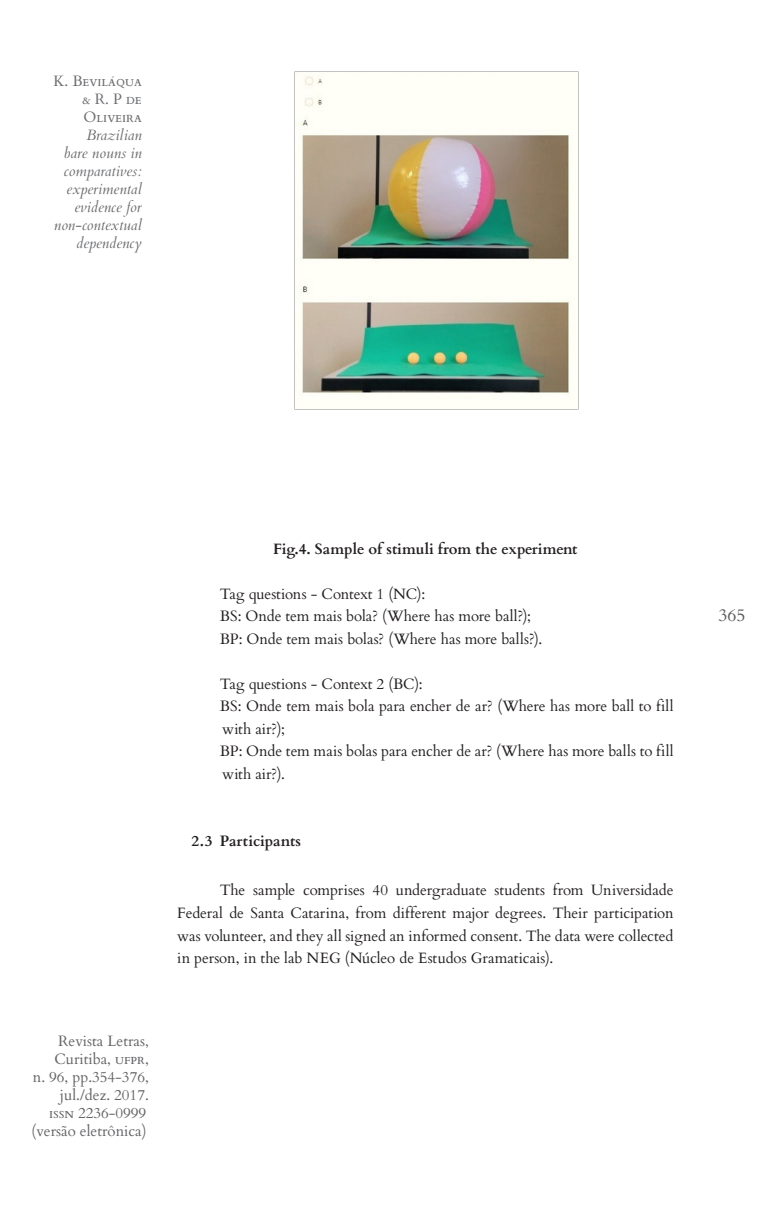
<style>
.page{position:relative;width:780px;height:1205px;background:#fff}
.page>*{position:absolute;margin:0;border:0;box-sizing:border-box;transform-origin:0 0}
.t1{font:17.5px "Cardo";color:#57585a}
.TEXTO{font:15px/22.5px "Cardo";letter-spacing:-.005em;color:#231f20}
.t2{font:15px/18px "Cardo";color:#636366;text-align:right}
.t3{font:italic 15px/18px "Cardo";color:#6c6d70;text-align:right}
.RODAPE_REVISTA_LETRA{font:700 15px "Cardo";color:#231f20}
.t4{font:15px/18px "Cardo";color:#6c6d70;text-align:justify}
</style>
<div class="page">
<img style="left:295px;top:71px;width:283px;height:328px">
<p class="t4" style="left:82px;top:72px;width:61px;text-indent:-29px">K. Beviláqua &amp; R. P de Oliveira</p>
<p class="t3" style="left:54px;top:126px;width:90px">Brazilian<br>bare nouns in comparatives: experimental evidence for non-contextual dependency</p>
<p class="t2" style="left:32px;top:1031px;width:119px">Revista Letras,<br>Curitiba, ufpr,<br>n. 96, pp.354‑376, jul./dez. 2017. issn 2236-0999 (versão eletrônica)</p>
<p class="RODAPE_REVISTA_LETRA" style="left:273px;top:537px;width:306px">Fig.4. Sample of stimuli from the experiment</p>
<p class="TEXTO" style="left:220px;top:582px;width:207px">Tag questions - Context 1 (NC):</p>
<p class="TEXTO" style="left:220px;top:604px;width:313px">BS: Onde tem mais bola? (Where has more ball?);</p>
<p class="TEXTO" style="left:220px;top:627px;width:324px">BP: Onde tem mais bolas? (Where has more balls?).</p>
<p class="TEXTO" style="left:220px;top:672px;width:204px">Tag questions - Context 2 (BC):</p>
<p class="TEXTO" style="left:220px;top:694px;width:455px">BS: Onde tem mais bola para encher de ar? (Where has more ball to fill with air?);</p>
<p class="TEXTO" style="left:220px;top:739px;width:455px">BP: Onde tem mais bolas para encher de ar? (Where has more balls to fill with air?).</p>
<p class="RODAPE_REVISTA_LETRA" style="left:191px;top:829px;width:111px">2.3 Participants</p>
<p class="TEXTO" style="left:177px;top:878px;width:498px;text-align:justify;text-indent:43px">The sample comprises 40 undergraduate students from Universidade Federal de Santa Catarina, from different major degrees. Their participation was volunteer, and they all signed an informed consent. The data were collected in person, in the lab NEG (Núcleo de Estudos Gramaticais).</p>
<p class="t1" style="left:718px;top:601px;width:28px">365</p>
</div>
